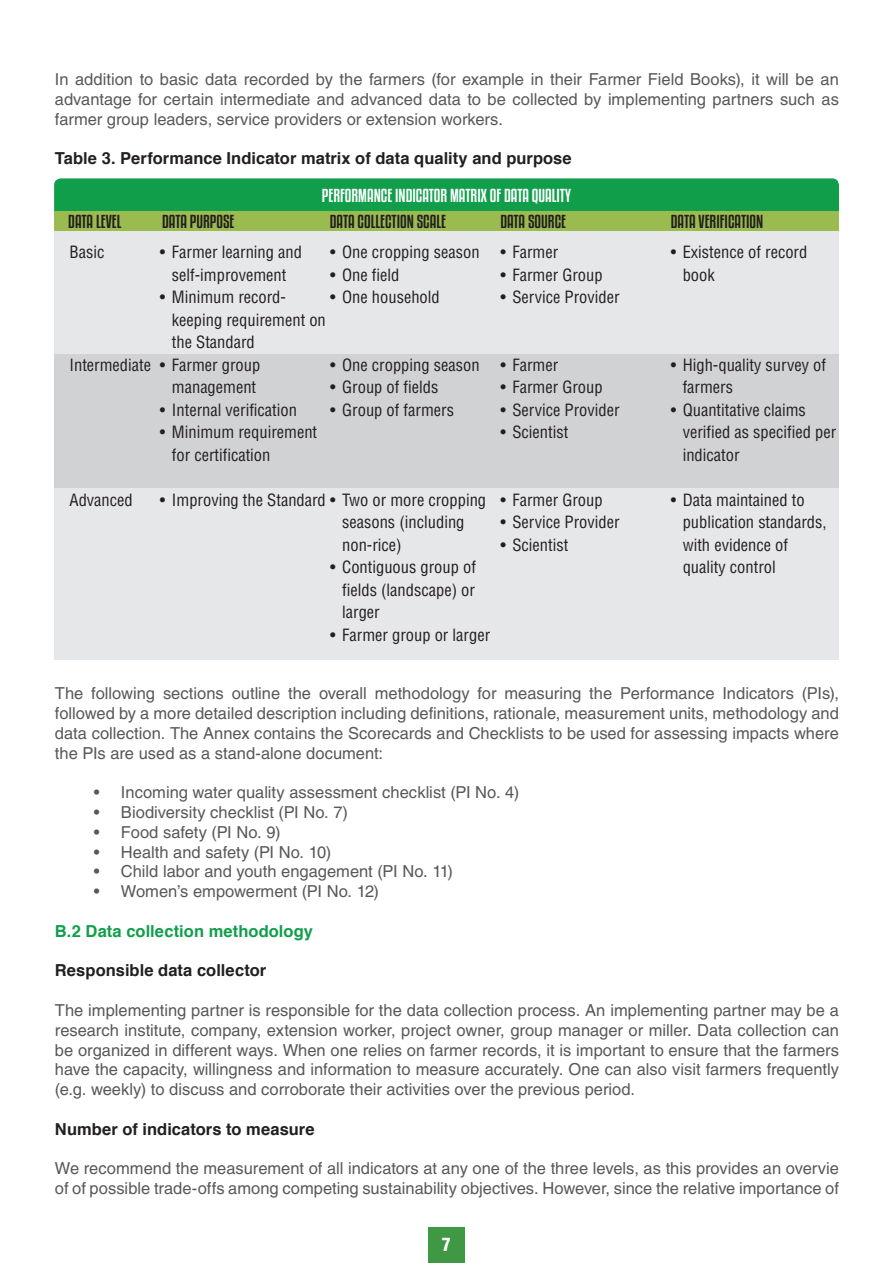
<style>
.page{position:relative;width:893px;height:1263px;background:#fff}
.page>*{position:absolute;margin:0;border:0;box-sizing:border-box;transform-origin:0 0}
.t1{font:900 condensed 18px "Helvetica";color:#fff}
.t2{font:16.5px/19.8px "Helvetica";color:#57585a;text-align:justify}
.t3{font:condensed 16.5px/22.5px "Helvetica";color:#231f20}
.t4{font:700 16.5px "Helvetica";letter-spacing:.005em;color:#231f20}
.t5{font:16.5px "Kenyan Coffee Rg";color:#231f20}
.t6{font:16.5px "Kenyan Coffee Rg";color:#fff}
.t7{font:700 16.5px "Helvetica";letter-spacing:.005em;color:#119e4b}
</style>
<div class="page">
<div style="left:54px;top:178px;width:785px;height:68px;background:#119e4b;border-radius:7px"></div>
<div style="left:54px;top:212px;width:785px;height:447px;background:#e6e7e9"></div>
<div style="left:54px;top:354px;width:785px;height:134px;background:#d1d2d4"></div>
<div style="left:54px;top:212px;width:784px;height:19px;background:#9abb4f"></div>
<div style="left:428px;top:1228px;width:37px;height:35px;background:#3e9844"></div>
<p class="t2" style="left:55px;top:69px;width:786px">In addition to basic data recorded by the farmers (for example in their Farmer Field Books), it will be an advantage for certain intermediate and advanced data to be collected by implementing partners such as farmer group leaders, service providers or extension workers.</p>
<p class="t4" style="left:55px;top:148px;width:518px">Table 3. Performance Indicator matrix of data quality and purpose</p>
<p class="t6" style="left:322px;top:186px;width:250px">PERFORMANCE INDICATOR MATRIX OF DATA QUALITY</p>
<p class="t5" style="left:68px;top:212px;width:55px">DATA LEVEL</p>
<p class="t5" style="left:162px;top:212px;width:74px">DATA PURPOSE</p>
<p class="t5" style="left:330px;top:212px;width:118px">DATA COLLECTION SCALE</p>
<p class="t5" style="left:500px;top:212px;width:67px">DATA SOURCE</p>
<p class="t5" style="left:671px;top:212px;width:94px">DATA VERIFICATION</p>
<p class="t3" style="left:70px;top:241px;width:36px">Basic</p>
<p class="t3" style="left:70px;top:353px;width:83px">Intermediate</p>
<p class="t3" style="left:70px;top:488px;width:65px">Advanced</p>
<p class="t3" style="left:330px;top:241px;width:151px">• One cropping season</p>
<p class="t3" style="left:330px;top:263px;width:71px">• One field</p>
<p class="t3" style="left:330px;top:286px;width:111px">• One household</p>
<p class="t3" style="left:160px;top:241px;width:144px;text-align:center">• Farmer learning and self-improvement</p>
<p class="t3" style="left:172px;top:286px;width:155px;text-indent:-12px">• Minimum record&shy;keeping requirement on the Standard</p>
<p class="t3" style="left:160px;top:353px;width:102px;text-align:center">• Farmer group management</p>
<p class="t3" style="left:160px;top:398px;width:139px">• Internal verification</p>
<p class="t3" style="left:172px;top:421px;width:147px;text-indent:-12px">• Minimum requirement for certification</p>
<p class="t3" style="left:160px;top:488px;width:328px">• Improving the Standard • Two or more cropping</p>
<p class="t3" style="left:330px;top:353px;width:151px">• One cropping season</p>
<p class="t3" style="left:330px;top:376px;width:110px">• Group of fields</p>
<p class="t3" style="left:330px;top:398px;width:125px">• Group of farmers</p>
<p class="t3" style="left:342px;top:511px;width:124px">seasons (including non-rice)</p>
<p class="t3" style="left:342px;top:556px;width:135px;text-align:justify;text-indent:-12px">• Contiguous group of fields (landscape) or larger</p>
<p class="t3" style="left:330px;top:623px;width:161px">• Farmer group or larger</p>
<p class="t3" style="left:500px;top:241px;width:59px">• Farmer</p>
<p class="t3" style="left:500px;top:263px;width:104px">• Farmer Group</p>
<p class="t3" style="left:500px;top:286px;width:121px">• Service Provider</p>
<p class="t3" style="left:500px;top:353px;width:59px">• Farmer</p>
<p class="t3" style="left:500px;top:376px;width:104px">• Farmer Group</p>
<p class="t3" style="left:500px;top:398px;width:121px">• Service Provider</p>
<p class="t3" style="left:500px;top:421px;width:69px">• Scientist</p>
<p class="t3" style="left:500px;top:488px;width:104px">• Farmer Group</p>
<p class="t3" style="left:500px;top:511px;width:121px">• Service Provider</p>
<p class="t3" style="left:500px;top:533px;width:69px">• Scientist</p>
<p class="t3" style="left:683px;top:241px;width:126px;text-indent:-12px">• Existence of record book</p>
<p class="t3" style="left:683px;top:353px;width:145px;text-indent:-12px">• High-quality survey of farmers</p>
<p class="t3" style="left:683px;top:398px;width:155px;text-indent:-12px">• Quantitative claims verified as specified per indicator</p>
<p class="t3" style="left:683px;top:488px;width:145px;text-indent:-12px">• Data maintained to publication standards, with evidence of quality control</p>
<p class="t2" style="left:55px;top:683px;width:785px">The following sections outline the overall methodology for measuring the Performance Indicators (PIs), followed by a more detailed description including definitions, rationale, measurement units, methodology and data collection. The Annex contains the Scorecards and Checklists to be used for assessing impacts where the PIs are used as a stand-alone document:</p>
<p class="t2" style="left:94px;top:782px;width:427px">• Incoming water quality assessment checklist (PI No. 4)</p>
<p class="t2" style="left:94px;top:802px;width:256px">• Biodiversity checklist (PI No. 7)</p>
<p class="t2" style="left:94px;top:822px;width:188px">• Food safety (PI No. 9)</p>
<p class="t2" style="left:94px;top:842px;width:239px">• Health and safety (PI No. 10)</p>
<p class="t2" style="left:94px;top:861px;width:361px">• Child labor and youth engagement (PI No. 11)</p>
<p class="t2" style="left:94px;top:881px;width:287px">• Women’s empowerment (PI No. 12)</p>
<p class="t7" style="left:55px;top:920px;width:260px">B.2 Data collection methodology</p>
<p class="t4" style="left:55px;top:960px;width:213px">Responsible data collector</p>
<p class="t2" style="left:55px;top:1000px;width:786px">The implementing partner is responsible for the data collection process. An implementing partner may be a research institute, company, extension worker, project owner, group manager or miller. Data collection can be organized in different ways. When one relies on farmer records, it is important to ensure that the farmers have the capacity, willingness and information to measure accurately. One can also visit farmers frequently (e.g. weekly) to discuss and corroborate their activities over the previous period.</p>
<p class="t4" style="left:55px;top:1118px;width:261px">Number of indicators to measure</p>
<p class="t2" style="left:55px;top:1158px;width:785px">We recommend the measurement of all indicators at any one of the three levels, as this provides an overvie of of possible trade-offs among competing sustainability objectives. However, since the relative importance of</p>
<p class="t1" style="left:442px;top:1233px;width:10px">7</p>
</div>
